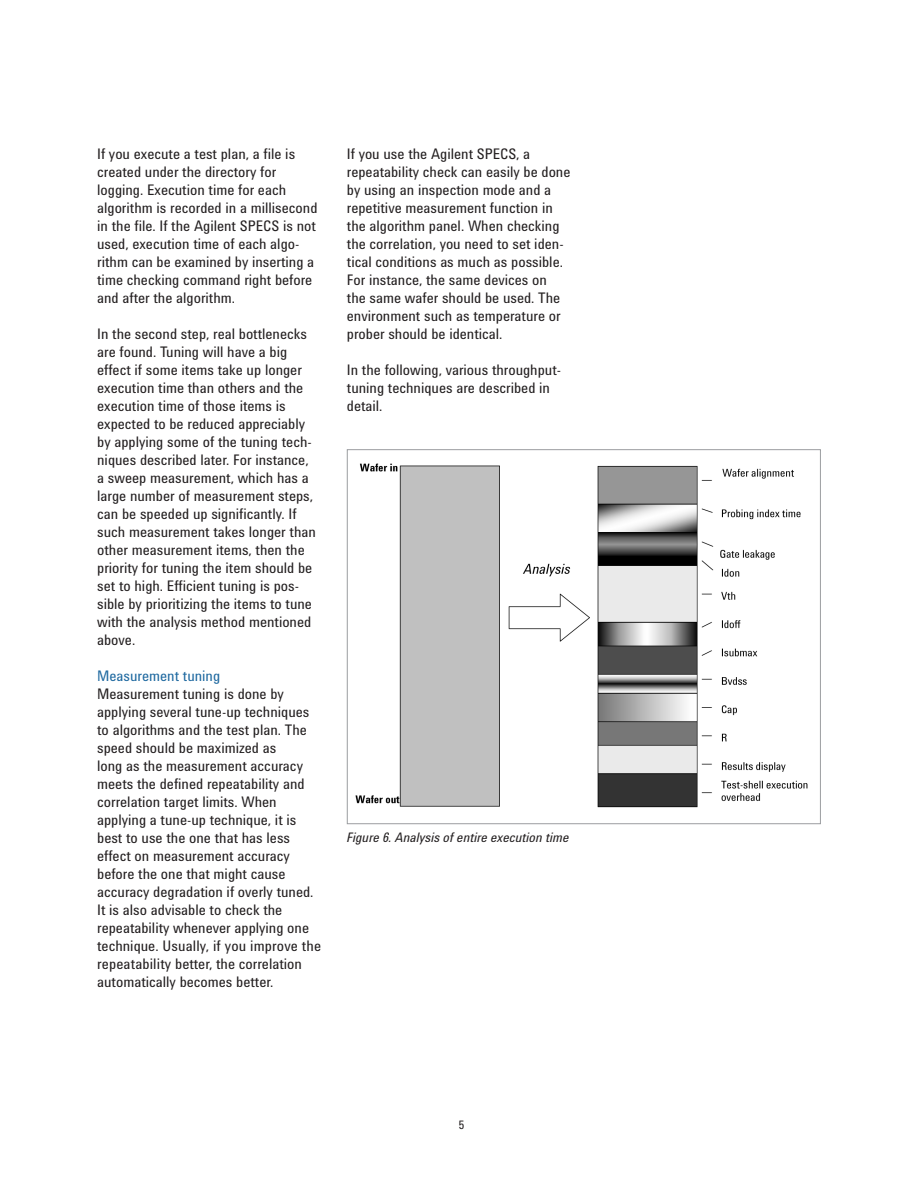
<style>
.page{position:relative;width:918px;height:1188px;background:#fff}
.page>*{position:absolute;margin:0;border:0;box-sizing:border-box;transform-origin:0 0}
.Body_Text{font:15px/18px "Agilent Condensed CFF";color:#231f20}
.Header_3_-_Navy_Blue{font:15px "Agilent Condensed CFF";color:#1f69a0}
.Body_Text-2{font:italic 13.5px "Agilent Condensed CFF";color:#231f20}
.t1{font:12px "Agilent Condensed CFF";color:#231f20}
</style>
<div class="page">
<img style="left:355px;top:463px;width:453px;height:345px">
<p class="Body_Text" style="left:97px;top:145px;width:222px">If you execute a test plan, a file is created under the directory for logging. Execution time for each algorithm is recorded in a millisecond in the file. If the Agilent SPECS is not used, execution time of each algo&shy;rithm can be examined by inserting a time checking command right before and after the algorithm.</p>
<p class="Body_Text" style="left:97px;top:325px;width:220px">In the second step, real bottlenecks are found. Tuning will have a big effect if some items take up longer execution time than others and the execution time of those items is expected to be reduced appreciably by applying some of the tuning tech&shy;niques described later. For instance, a sweep measurement, which has a large number of measurement steps, can be speeded up significantly. If such measurement takes longer than other measurement items, then the priority for tuning the item should be set to high. Efficient tuning is pos&shy;sible by prioritizing the items to tune with the analysis method mentioned above.</p>
<p class="Header_3_-_Navy_Blue" style="left:97px;top:665px;width:125px">Measurement tuning</p>
<p class="Body_Text" style="left:97px;top:685px;width:226px">Measurement tuning is done by applying several tune-up techniques to algorithms and the test plan. The speed should be maximized as<br>long as the measurement accuracy meets the defined repeatability and correlation target limits. When applying a tune-up technique, it is best to use the one that has less effect on measurement accuracy before the one that might cause accuracy degradation if overly tuned.<br>It is also advisable to check the repeatability whenever applying one technique. Usually, if you improve the repeatability better, the correlation automatically becomes better.</p>
<p class="Body_Text" style="left:347px;top:145px;width:225px">If you use the Agilent SPECS, a repeatability check can easily be done by using an inspection mode and a repetitive measurement function in the algorithm panel. When checking the correlation, you need to set iden&shy;tical conditions as much as possible.<br>For instance, the same devices on<br>the same wafer should be used. The environment such as temperature or prober should be identical.</p>
<p class="Body_Text" style="left:347px;top:361px;width:216px">In the following, various throughput&shy;tuning techniques are described in detail.</p>
<p class="Body_Text-2" style="left:347px;top:827px;width:224px">Figure 6. Analysis of entire execution time</p>
<p class="t1" style="left:459px;top:1115px;width:7px">5</p>
</div>
